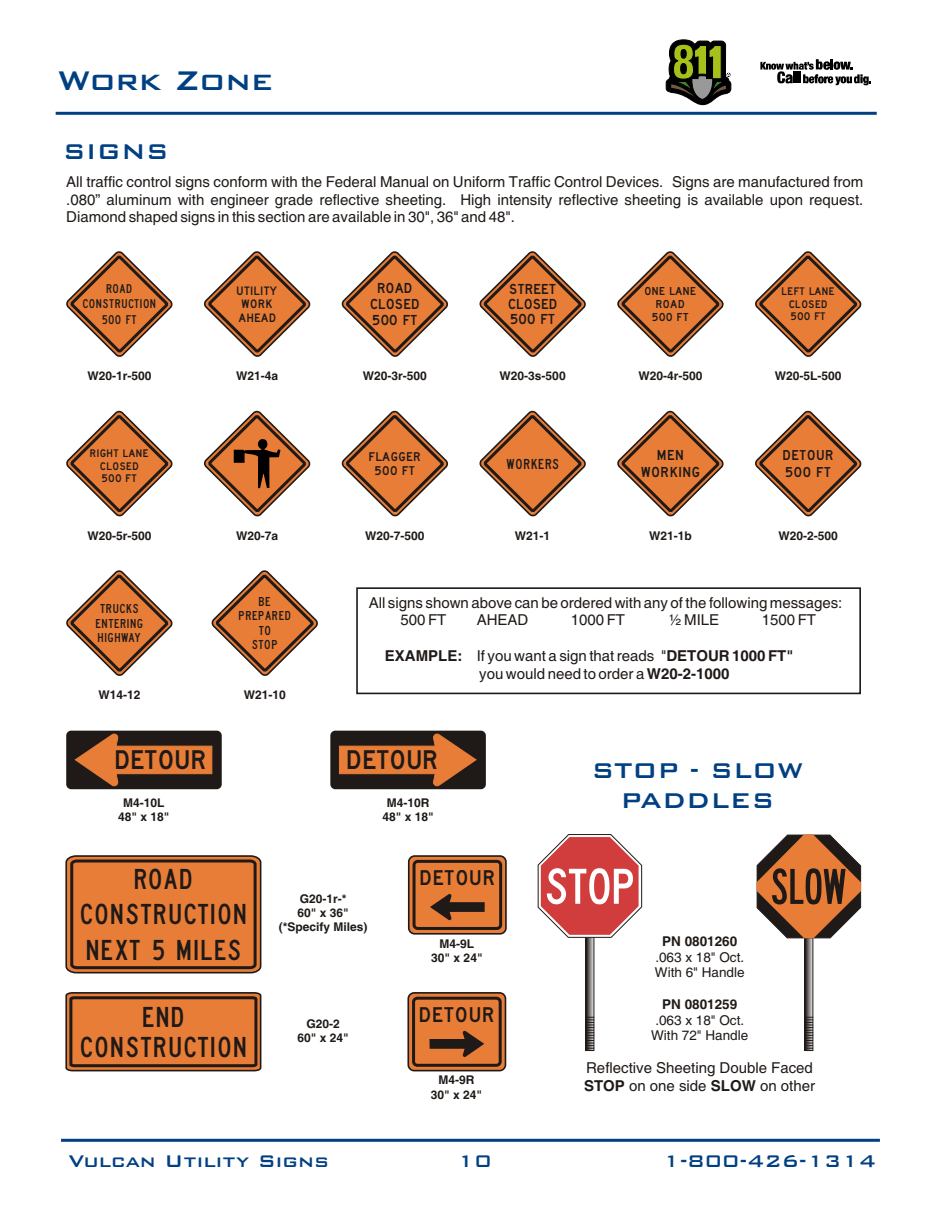
<style>
.page{position:relative;width:945px;height:1215px;background:#fff}
.page>*{position:absolute;margin:0;border:0;box-sizing:border-box;transform-origin:0 0}
.t1{font:52.5px "Highway C66";color:#fff}
.t2{font:52.5px "Highway B66";color:#1f1a17}
.t3{font:500 36px "Bank Gothic BT";color:#004082}
.t4{font:30.15px/35.1px "Highway C66";letter-spacing:.115em;color:#1f1a17;text-align:center}
.t5{font:30.15px/30.2px "Highway C66";letter-spacing:.135em;color:#1f1a17;text-align:center}
.t6{font:500 28.5px/29.8px "Bank Gothic BT";color:#004082;text-align:center}
.t7{font:28.2px "Highway D66";letter-spacing:.13em;color:#1f1a17}
.t8{font:500 22.5px "Bank Gothic BT";color:#004082}
.t9{font:22.2px "Highway D66";letter-spacing:.155em;color:#1f1a17}
.t10{font:15.15px/16.4px "Highway D66";letter-spacing:.105em;color:#1f1a17;text-align:center}
.t11{font:15.15px/17.5px "Highway D66";letter-spacing:.155em;color:#1f1a17;text-align:center}
.t12{font:15.15px "Highway C66";letter-spacing:.115em;color:#1f1a17}
.t13{font:15px/17.4px "Helvetica";color:#1f1a17}
.t14{font:14.85px/16.2px "Highway D66";letter-spacing:.13em;color:#1f1a17}
.t15{font:13.5px/15.6px "Helvetica";color:#1f1a17;text-align:center}
.t16{font:13.5px/14.7px "Highway C66";letter-spacing:.115em;color:#1f1a17;text-align:center}
.t17{font:13.2px/15.5px "Highway C66";letter-spacing:.115em;color:#1f1a17;text-align:center}
.t18{font:13.2px/14.2px "Highway D66";letter-spacing:.125em;color:#1f1a17;text-align:center}
.t19{font:12.75px/13.8px "Highway D66";letter-spacing:.125em;color:#1f1a17}
.t20{font:700 12px/14.2px "Helvetica";color:#1f1a17;text-align:center}
.t21{font:12px/13px "Highway D66";letter-spacing:.125em;color:#1f1a17;text-align:center}
.t22{font:11.4px/12.5px "Highway D66";letter-spacing:.125em;color:#1f1a17;text-align:center}
.s1{font-weight:700}
</style>
<div class="page">
<hr style="left:61px;top:1139px;width:819px;height:3px;background:#004082">
<hr style="left:56px;top:112px;width:821px;height:3px;background:#004082">
<svg style="left:666px;top:39px;width:65px;height:66px"></svg>
<svg style="left:760px;top:59px;width:111px;height:26px"></svg>
<svg style="left:66px;top:251px;width:107px;height:106px"></svg>
<svg style="left:341px;top:251px;width:107px;height:106px"></svg>
<svg style="left:479px;top:251px;width:107px;height:106px"></svg>
<svg style="left:617px;top:251px;width:107px;height:106px"></svg>
<svg style="left:755px;top:251px;width:107px;height:106px"></svg>
<svg style="left:204px;top:251px;width:107px;height:106px"></svg>
<svg style="left:588px;top:938px;width:4px;height:79px"></svg>
<div style="left:586px;top:933px;width:8px;height:118px;border:1px solid #1f1a17"></div>
<svg style="left:586px;top:1017px;width:8px;height:32px"></svg>
<svg style="left:537px;top:834px;width:105px;height:104px"></svg>
<svg style="left:807px;top:939px;width:4px;height:78px"></svg>
<div style="left:805px;top:933px;width:8px;height:118px;border:1px solid #1f1a17"></div>
<svg style="left:805px;top:1017px;width:8px;height:32px"></svg>
<svg style="left:756px;top:834px;width:105px;height:105px"></svg>
<svg style="left:408px;top:855px;width:99px;height:80px;background:#a06036"></svg>
<div style="left:413px;top:860px;width:89px;height:70px;background:#e87d38;border:3px solid #1f1a17;border-radius:4px"></div>
<svg style="left:430px;top:894px;width:55px;height:26px"></svg>
<svg style="left:65px;top:855px;width:197px;height:119px;background:#d17336"></svg>
<svg style="left:407px;top:992px;width:99px;height:79px;background:#a35e32"></svg>
<div style="left:412px;top:997px;width:90px;height:70px;background:#e87d38;border:3px solid #1f1a17;border-radius:4px"></div>
<svg style="left:429px;top:1031px;width:55px;height:26px"></svg>
<svg style="left:65px;top:992px;width:197px;height:80px;background:#c96f35"></svg>
<svg style="left:66px;top:731px;width:156px;height:58px;background:#774626"></svg>
<svg style="left:330px;top:731px;width:156px;height:58px;background:#774626"></svg>
<svg style="left:66px;top:410px;width:107px;height:107px"></svg>
<svg style="left:204px;top:410px;width:107px;height:107px"></svg>
<svg style="left:341px;top:410px;width:107px;height:107px"></svg>
<svg style="left:479px;top:410px;width:107px;height:107px"></svg>
<svg style="left:617px;top:410px;width:107px;height:107px"></svg>
<svg style="left:755px;top:410px;width:107px;height:107px"></svg>
<svg style="left:66px;top:570px;width:107px;height:106px"></svg>
<svg style="left:211px;top:570px;width:107px;height:106px"></svg>
<div style="left:356px;top:587px;width:505px;height:107px;border:2px solid #1f1a17"></div>
<p class="t3" style="left:58px;top:62px;width:217px">Work Zone</p>
<p class="t6" style="left:63px;top:136px;width:108px">SIGNS</p>
<p class="t13" style="left:66px;top:175px;width:799px;text-align:justify">All traffic control signs conform with the Federal Manual on Uniform Traffic Control Devices. Signs are manufactured from .080” aluminum with engineer grade reflective sheeting. High intensity reflective sheeting is available upon request.<br>Diamond shaped signs in this section are available in 30", 36" and 48".</p>
<p class="t17" style="left:83px;top:281px;width:74px">ROAD<br>CONSTRUCTION<br>500 FT</p>
<p class="t19" style="left:237px;top:283px;width:41px">UTILITY<br>WORK<br>AHEAD</p>
<p class="t10" style="left:371px;top:279px;width:49px">ROAD<br>CLOSED<br>500 FT</p>
<p class="t10" style="left:509px;top:281px;width:49px;line-height:15.1px;text-align:justify">STREET CLOSED 500 FT</p>
<p class="t21" style="left:645px;top:284px;width:52px">ONE LANE<br>ROAD<br>500 FT</p>
<p class="t22" style="left:782px;top:285px;width:54px">LEFT LANE<br>CLOSED<br>500 FT</p>
<p class="t20" style="left:87px;top:370px;width:66px">W20-1r-500</p>
<p class="t20" style="left:236px;top:370px;width:44px">W21-4a</p>
<p class="t20" style="left:363px;top:370px;width:66px">W20-3r-500</p>
<p class="t20" style="left:500px;top:370px;width:68px">W20-3s-500</p>
<p class="t20" style="left:638px;top:370px;width:66px">W20-4r-500</p>
<p class="t20" style="left:775px;top:370px;width:68px">W20-5L-500</p>
<p class="t22" style="left:91px;top:447px;width:59px">RIGHT LANE<br>CLOSED<br>500 FT</p>
<p class="t18" style="left:370px;top:449px;width:52px">FLAGGER<br>500 FT</p>
<p class="t12" style="left:507px;top:455px;width:53px">WORKERS</p>
<p class="t11" style="left:642px;top:446px;width:59px">MEN<br>WORKING</p>
<p class="t14" style="left:784px;top:447px;width:51px">DETOUR<br>500 FT</p>
<p class="t20" style="left:87px;top:529px;width:66px">W20-5r-500</p>
<p class="t20" style="left:236px;top:529px;width:44px">W20-7a</p>
<p class="t20" style="left:365px;top:529px;width:61px">W20-7-500</p>
<p class="t20" style="left:515px;top:529px;width:37px">W21-1</p>
<p class="t20" style="left:649px;top:529px;width:44px">W21-1b</p>
<p class="t20" style="left:779px;top:529px;width:61px">W20-2-500</p>
<p class="t16" style="left:96px;top:601px;width:48px">TRUCKS<br>ENTERING<br>HIGHWAY</p>
<p class="t16" style="left:239px;top:594px;width:53px">BE<br>PREPARED<br>TO<br>STOP</p>
<p class="t13" style="left:400px;top:595px;width:443px;text-indent:-32px">All signs shown above can be ordered with any of the following messages:<br>500 FT</p>
<p class="t13" style="left:477px;top:613px;width:53px">AHEAD</p>
<p class="t13" style="left:571px;top:613px;width:56px">1000 FT</p>
<p class="t13" style="left:669px;top:613px;width:52px">½ MILE</p>
<p class="t13" style="left:762px;top:613px;width:56px">1500 FT</p>
<p class="t13" style="left:479px;top:648px;width:316px;line-height:17.9px;text-indent:-94px"><span class="s1">EXAMPLE:</span> If you want a sign that reads "<span class="s1">DETOUR 1000 FT" </span>you would need to order a <span class="s1">W20-2-1000</span></p>
<p class="t20" style="left:98px;top:689px;width:44px">W14-12</p>
<p class="t20" style="left:244px;top:689px;width:44px">W21-10</p>
<p class="t7" style="left:116px;top:743px;width:91px">DETOUR</p>
<p class="t20" style="left:118px;top:797px;width:53px">M4-10L<br>48" x 18"</p>
<p class="t7" style="left:348px;top:743px;width:91px">DETOUR</p>
<p class="t20" style="left:382px;top:797px;width:53px">M4-10R<br>48" x 18"</p>
<p class="t6" style="left:592px;top:756px;width:213px">STOP - SLOW<br>PADDLES</p>
<p class="t4" style="left:81px;top:861px;width:166px">ROAD<br>CONSTRUCTION<br>NEXT 5 MILES</p>
<p class="t5" style="left:81px;top:1001px;width:166px">END<br>CONSTRUCTION</p>
<p class="t20" style="left:279px;top:892px;width:90px">G20-1r-*<br>60" x 36" (*Specify Miles)</p>
<p class="t20" style="left:297px;top:1018px;width:53px">G20-2<br>60" x 24"</p>
<p class="t9" style="left:421px;top:864px;width:75px">DETOUR</p>
<p class="t20" style="left:431px;top:937px;width:53px">M4-9L<br>30" x 24"</p>
<p class="t9" style="left:420px;top:1001px;width:75px">DETOUR</p>
<p class="t20" style="left:431px;top:1074px;width:53px">M4-9R<br>30" x 24"</p>
<p class="t1" style="left:547px;top:855px;width:88px">STOP</p>
<p class="t2" style="left:772px;top:856px;width:75px">SLOW</p>
<p class="t15" style="left:655px;top:935px;width:91px"><span class="s1">PN 0801260 </span>.063 x 18" Oct.<br>With 6" Handle</p>
<p class="t15" style="left:651px;top:998px;width:99px"><span class="s1">PN 0801259 </span>.063 x 18" Oct.<br>With 72" Handle</p>
<p class="t13" style="left:584px;top:1061px;width:232px;line-height:17.9px">Reflective Sheeting Double Faced<br><span class="s1">STOP</span> on one side <span class="s1">SLOW</span> on other</p>
<p class="t8" style="left:69px;top:1150px;width:262px">Vulcan Utility Signs</p>
<p class="t8" style="left:457px;top:1150px;width:36px">10</p>
<p class="t8" style="left:663px;top:1150px;width:215px">1-800-426-1314</p>
</div>
